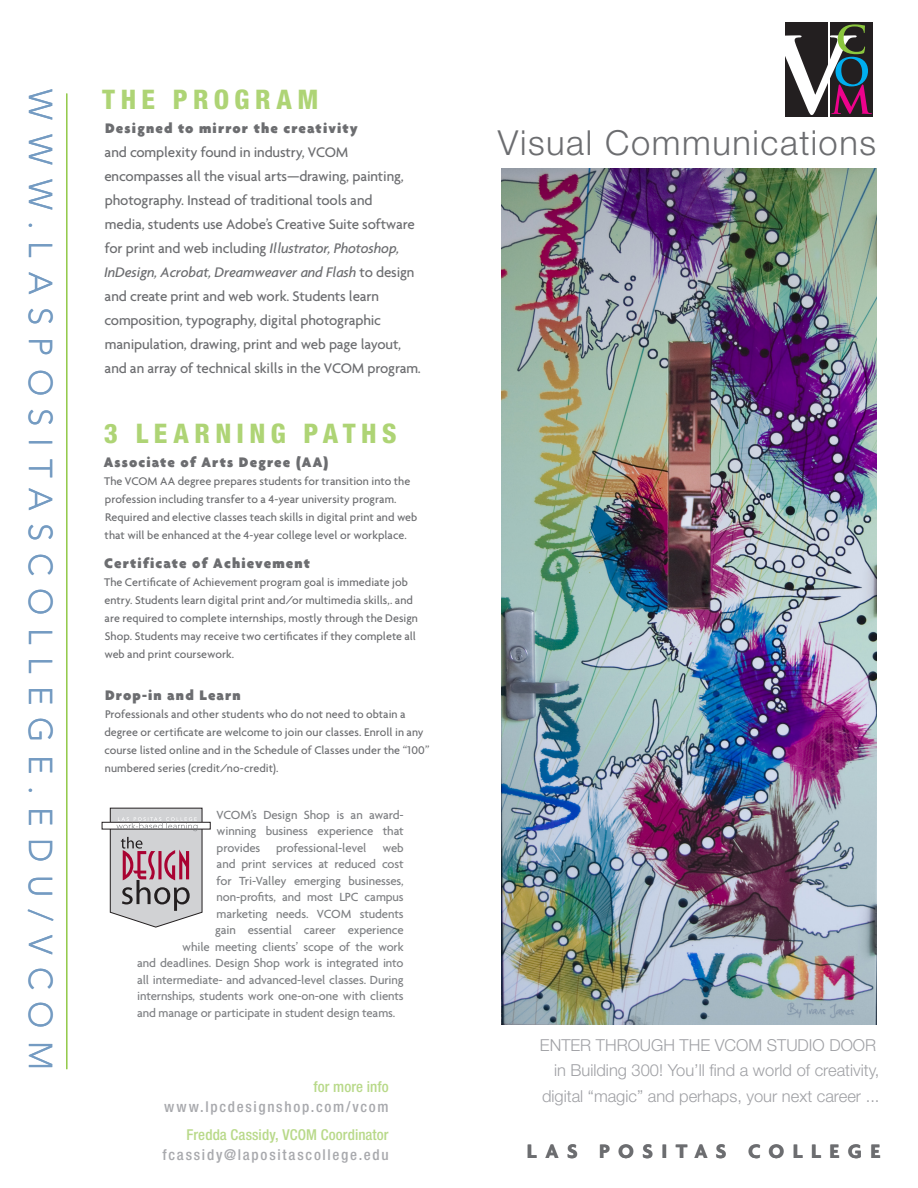
<style>
.page{position:relative;width:918px;height:1188px;background:#fff}
.page>*{position:absolute;margin:0;border:0;box-sizing:border-box;transform-origin:0 0}
.Course_Descriptions{font:300 34.5px "Helvetica Neue LT Std";letter-spacing:.045em;color:#6c6d70}
.t1{font:300 32.7px "Avenir LT Std";letter-spacing:.38em;color:#749bc2}
.Course_Descriptions-2{font:800 condensed 27px "Helvetica Neue LT Std";letter-spacing:.2em;color:#aed475}
.Course_Descriptions-3{font:700 21px "Agenda";letter-spacing:.4em;color:#6c6d70}
.t2{font:300 16.5px "Helvetica Neue LT Std";color:#a0a1a5}
.Course_Descriptions-4{font:500 15px/24px "Agenda";letter-spacing:-.01em;color:#6c6d70}
.Course_Descriptions-5{font:900 15px "Agenda";letter-spacing:.075em;color:#6c6d70}
.Contact_Info{font:500 condensed 15px "Helvetica Neue LT Std";letter-spacing:.005em;color:#b8d989}
.Contact_Info_2{font:500 condensed 15px "Helvetica Neue LT Std";letter-spacing:.115em;color:#a8a9ad}
.Contact_Info-2{font:500 condensed 15px "Helvetica Neue LT Std";letter-spacing:.115em;color:#a8a9ad}
.Course_Descriptions-6{font:500 12.75px "Agenda";letter-spacing:-.01em;color:#7e8083}
.Course_Descriptions-7{font:500 12px/18px "Agenda";color:#6c6d70}
.s1{font-weight:900}
.s2{font-style:italic}
</style>
<div class="page">
<div style="left:785px;top:22px;width:43px;height:94px;background:#231f20"></div>
<div style="left:830px;top:22px;width:42px;height:94px;background:#231f20"></div>
<svg style="left:785px;top:24px;width:87px;height:91px"></svg>
<hr style="left:66px;top:94px;width:1px;height:975px;background:#8bc63e">
<img style="left:501px;top:169px;width:376px;height:855px">
<div style="left:102px;top:822px;width:108px;height:7px;border:1px solid #231f20"></div>
<svg style="left:110px;top:808px;width:92px;height:119px;background:#c1b4b9"></svg>
<p class="t1" style="left:59px;top:89px;width:983px;rotate:90deg">www.laspositascollege.edu/vcom</p>
<p class="Course_Descriptions-2" style="left:102px;top:83px;width:218px">THE PROGRAM</p>
<p class="Course_Descriptions-4" style="left:104px;top:116px;width:318px"><span class="s1">Designed to mirror the creativity<br></span>and complexity found in industry, VCOM encompasses all the visual arts—drawing, painting, photography. Instead of traditional tools and<br>media, students use Adobe’s Creative Suite software for print and web including <span class="s2">Illustrator, Photoshop, InDesign, Acrobat, Dreamweaver and Flash</span> to design and create print and web work. Students learn composition, typography, digital photographic manipulation, drawing, print and web page layout, and an array of technical skills in the VCOM program.</p>
<p class="Course_Descriptions-2" style="left:104px;top:417px;width:294px">3 LEARNING PATHS</p>
<p class="Course_Descriptions-5" style="left:104px;top:453px;width:226px">Associate of Arts Degree (AA)</p>
<p class="Course_Descriptions-7" style="left:104px;top:472px;width:315px">The VCOM AA degree prepares students for transition into the profession including transfer to a 4-year university program.<br>Required and elective classes teach skills in digital print and web that will be enhanced at the 4-year college level or workplace.</p>
<p class="Course_Descriptions-5" style="left:104px;top:554px;width:207px">Certificate of Achievement</p>
<p class="Course_Descriptions-7" style="left:104px;top:573px;width:315px">The Certificate of Achievement program goal is immediate job entry. Students learn digital print and/or multimedia skills,. and are required to complete internships, mostly through the Design Shop. Students may receive two certificates if they complete all web and print coursework.</p>
<p class="Course_Descriptions-5" style="left:105px;top:686px;width:137px">Drop-in and Learn</p>
<p class="Course_Descriptions-7" style="left:104px;top:705px;width:327px">Professionals and other students who do not need to obtain a degree or certificate are welcome to join our classes. Enroll in any course listed online and in the Schedule of Classes under the “100” numbered series (credit/no-credit).</p>
<p class="Course_Descriptions-6" style="left:217px;top:807px;width:189px">VCOM’s Design Shop is an award-</p>
<p class="Course_Descriptions-6" style="left:217px;top:823px;width:189px">winning business experience that</p>
<p class="Course_Descriptions-6" style="left:217px;top:840px;width:189px">provides professional-level web</p>
<p class="Course_Descriptions-6" style="left:217px;top:856px;width:189px">and print services at reduced cost</p>
<p class="Course_Descriptions-6" style="left:217px;top:873px;width:189px">for Tri-Valley emerging businesses,</p>
<p class="Course_Descriptions-6" style="left:217px;top:889px;width:189px">non-profits, and most LPC campus</p>
<p class="Course_Descriptions-6" style="left:217px;top:906px;width:189px">marketing needs. VCOM students</p>
<p class="Course_Descriptions-6" style="left:215px;top:922px;width:190px">gain essential career experience</p>
<p class="Course_Descriptions-6" style="left:182px;top:939px;width:223px">while meeting clients’ scope of the work</p>
<p class="Course_Descriptions-6" style="left:137px;top:955px;width:268px">and deadlines. Design Shop work is integrated into</p>
<p class="Course_Descriptions-6" style="left:137px;top:972px;width:268px">all intermediate- and advanced-level classes. During</p>
<p class="Course_Descriptions-6" style="left:137px;top:988px;width:268px">internships, students work one-on-one with clients</p>
<p class="Course_Descriptions-6" style="left:137px;top:1005px;width:260px">and manage or participate in student design teams.</p>
<p class="Course_Descriptions" style="left:498px;top:121px;width:380px">Visual Communications</p>
<p class="t2" style="left:540px;top:1035px;width:332px">ENTER through the VCOM studio door</p>
<p class="t2" style="left:554px;top:1060px;width:327px">in Building 300! You’ll find a world of creativity,</p>
<p class="t2" style="left:542px;top:1086px;width:339px">digital “magic” and perhaps, your next career ...</p>
<p class="Contact_Info" style="left:314px;top:1078px;width:77px">for more info</p>
<p class="Contact_Info-2" style="left:164px;top:1097px;width:226px">www.lpcdesignshop.com/vcom</p>
<p class="Contact_Info" style="left:187px;top:1126px;width:204px">Fredda Cassidy, VCOM Coordinator</p>
<p class="Contact_Info_2" style="left:162px;top:1145px;width:228px">fcassidy@lapositascollege.edu</p>
<p class="Course_Descriptions-3" style="left:527px;top:1139px;width:355px">LAS POSITAS COLLEGE</p>
</div>
